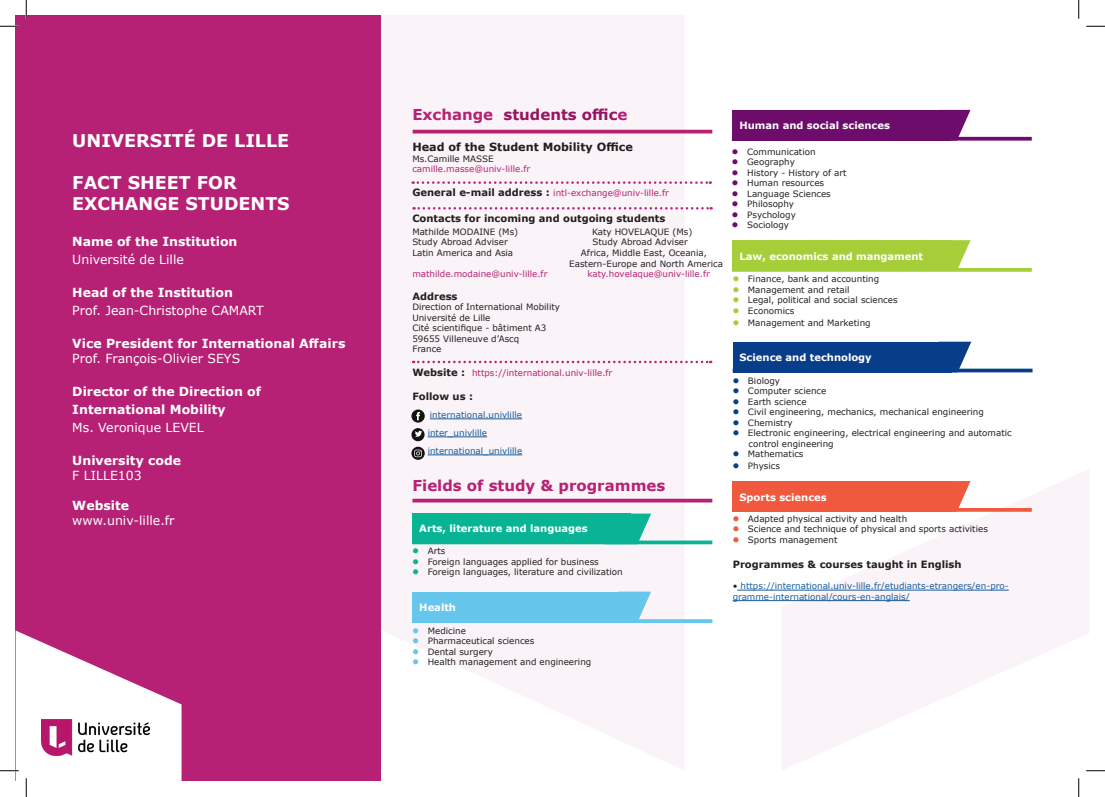
<style>
.page{position:relative;width:1105px;height:797px;background:#fff}
.page>*{position:absolute;margin:0;border:0;box-sizing:border-box;transform-origin:0 0}
.t1{font:700 17.5px "Verdana";color:#fff}
.t2{font:700 15px "Verdana";color:#b62175}
.t3{font:700 15px "Verdana";color:#971461}
.t4{font:700 12.5px "Verdana";color:#fff}
.t5{font:12.5px "Verdana";color:#fff}
.t6{font:700 11.25px "Verdana";color:#231f20}
.t7{font:700 10px "Verdana";color:#fff}
.t8{font:700 10px "Verdana";color:#231f20}
.t9{font:8.75px/10.5px "Verdana";color:#231f20}
.t10{font:8.75px "Verdana";color:#b62175}
.t11{font:8.75px/10.5px "Verdana";color:#175d9e}
.s1{color:#b62175}
.s2{font-weight:700;font-size:10px;color:#231f20}
.s3{color:#09b495}
.s4{color:#66c6eb}
.s5{color:#6e0c6b}
.s6{color:#a6ce39}
.s7{color:#083e89}
.s8{color:#f0593e}
.s9{color:#231f20}
</style>
<div class="page">
<svg style="left:381px;top:16px;width:304px;height:754px;fill:#faf3f7"></svg>
<svg style="left:782px;top:470px;width:307px;height:300px;fill:#faf3f7"></svg>
<div style="left:733px;top:342px;width:218px;height:30px;background:#083e89"></div>
<hr style="left:733px;top:368px;width:299px;height:4px;background:#083e89">
<svg style="left:951px;top:342px;width:20px;height:27px"></svg>
<div style="left:732px;top:481px;width:219px;height:31px;background:#f0593e"></div>
<hr style="left:732px;top:508px;width:300px;height:4px;background:#f0593e">
<svg style="left:951px;top:481px;width:19px;height:31px"></svg>
<div style="left:732px;top:240px;width:219px;height:31px;background:#a6ce39"></div>
<svg style="left:732px;top:268px;width:300px;height:4px"></svg>
<svg style="left:924px;top:240px;width:46px;height:31px"></svg>
<div style="left:412px;top:513px;width:219px;height:31px;background:#09b495"></div>
<hr style="left:412px;top:540px;width:300px;height:4px;background:#09b495">
<svg style="left:631px;top:513px;width:20px;height:28px"></svg>
<div style="left:412px;top:591px;width:219px;height:31px;background:#66c6eb"></div>
<hr style="left:413px;top:619px;width:299px;height:4px;background:#66c6eb">
<svg style="left:605px;top:591px;width:46px;height:29px"></svg>
<div style="left:16px;top:16px;width:365px;height:765px;background:#b62175"></div>
<hr style="left:430px;top:418px;width:92px;height:1px;background:#175d9e">
<hr style="left:428px;top:436px;width:59px;height:1px;background:#175d9e">
<hr style="left:428px;top:454px;width:94px;height:1px;background:#175d9e">
<hr style="left:413px;top:130px;width:299px;height:3px;background:#b62175">
<svg style="left:414px;top:207px;width:298px;height:2px"></svg>
<svg style="left:412px;top:498px;width:300px;height:4px"></svg>
<svg style="left:417px;top:688px;width:4px;height:9px"></svg>
<svg style="left:413px;top:181px;width:298px;height:3px"></svg>
<svg style="left:413px;top:361px;width:298px;height:2px"></svg>
<svg style="left:411px;top:409px;width:14px;height:13px"></svg>
<svg style="left:416px;top:412px;width:4px;height:8px"></svg>
<svg style="left:411px;top:428px;width:13px;height:13px"></svg>
<svg style="left:415px;top:431px;width:7px;height:6px"></svg>
<svg style="left:411px;top:447px;width:14px;height:13px"></svg>
<svg style="left:414px;top:449px;width:8px;height:8px"></svg>
<div style="left:732px;top:110px;width:219px;height:31px;background:#6e0c6b"></div>
<hr style="left:732px;top:137px;width:300px;height:4px;background:#6e0c6b">
<svg style="left:951px;top:110px;width:19px;height:31px"></svg>
<hr style="left:737px;top:590px;width:272px;height:1px;background:#175d9e">
<hr style="left:733px;top:600px;width:177px;height:1px;background:#175d9e">
<svg style="left:0;top:25px;width:19px;height:2px"></svg>
<svg style="left:1086px;top:25px;width:19px;height:2px"></svg>
<svg style="left:1086px;top:770px;width:19px;height:1px"></svg>
<svg style="left:25px;top:0;width:2px;height:19px"></svg>
<svg style="left:0;top:630px;width:182px;height:167px"></svg>
<svg style="left:1078px;top:0;width:1px;height:19px"></svg>
<svg style="left:1078px;top:778px;width:1px;height:19px"></svg>
<p class="t1" style="left:72px;top:128px;width:218px">UNIVERSITÉ DE LILLE</p>
<p class="t1" style="left:72px;top:170px;width:166px">FACT SHEET FOR</p>
<p class="t1" style="left:72px;top:191px;width:219px">EXCHANGE STUDENTS</p>
<p class="t4" style="left:72px;top:232px;width:167px">Name of the Institution</p>
<p class="t5" style="left:72px;top:251px;width:113px">Université de Lille</p>
<p class="t4" style="left:72px;top:283px;width:162px">Head of the Institution</p>
<p class="t5" style="left:72px;top:302px;width:193px">Prof. Jean-Christophe CAMART</p>
<p class="t4" style="left:72px;top:334px;width:275px">Vice President for International Affairs</p>
<p class="t5" style="left:72px;top:350px;width:169px">Prof. François-Olivier SEYS</p>
<p class="t4" style="left:72px;top:382px;width:190px">Director of the Direction of</p>
<p class="t4" style="left:72px;top:400px;width:155px">International Mobility</p>
<p class="t5" style="left:72px;top:419px;width:133px">Ms. Veronique LEVEL</p>
<p class="t4" style="left:72px;top:451px;width:110px">University code</p>
<p class="t5" style="left:72px;top:467px;width:71px">F LILLE103</p>
<p class="t4" style="left:72px;top:496px;width:58px">Website</p>
<p class="t5" style="left:72px;top:512px;width:104px">www.univ-lille.fr</p>
<p class="t3" style="left:412px;top:104px;width:217px"><span class="s1">Exchange</span> students offic<span class="s1">e</span></p>
<p class="t6" style="left:412px;top:139px;width:222px">Head of the Student Mobility Office</p>
<p class="t9" style="left:412px;top:153px;width:83px">Ms.Camille MASSE</p>
<p class="t10" style="left:412px;top:163px;width:120px">camille.masse@univ-lille.fr</p>
<p class="t10" style="left:412px;top:187px;width:258px"><span class="s2">General e-mail address :</span> intl-exchange@univ-lille.fr</p>
<p class="t8" style="left:412px;top:211px;width:254px">Contacts for incoming and outgoing students</p>
<p class="t9" style="left:412px;top:226px;width:107px">Mathilde MODAINE (Ms)</p>
<p class="t9" style="left:592px;top:226px;width:102px">Katy HOVELAQUE (Ms)</p>
<p class="t9" style="left:412px;top:237px;width:97px">Study Abroad Adviser</p>
<p class="t9" style="left:592px;top:237px;width:97px">Study Abroad Adviser</p>
<p class="t9" style="left:412px;top:247px;width:102px">Latin America and Asia</p>
<p class="t9" style="left:581px;top:247px;width:128px">Africa, Middle East, Oceania,</p>
<p class="t9" style="left:569px;top:258px;width:155px">Eastern-Europe and North America</p>
<p class="t10" style="left:412px;top:268px;width:137px">mathilde.modaine@univ-lille.fr</p>
<p class="t10" style="left:587px;top:268px;width:124px">katy.hovelaque@univ-lille.fr</p>
<p class="t8" style="left:412px;top:289px;width:47px">Address</p>
<p class="t9" style="left:412px;top:301px;width:149px">Direction of International Mobility</p>
<p class="t9" style="left:412px;top:312px;width:80px">Université de Lille</p>
<p class="t9" style="left:412px;top:322px;width:136px">Cité scientifique - bâtiment A3</p>
<p class="t9" style="left:412px;top:333px;width:108px">59655 Villeneuve d’Ascq</p>
<p class="t9" style="left:412px;top:343px;width:31px">France</p>
<p class="t10" style="left:412px;top:367px;width:202px"><span class="s2">Website :</span> https://international.univ-lille.fr</p>
<p class="t8" style="left:412px;top:389px;width:62px">Follow us :</p>
<p class="t11" style="left:430px;top:409px;width:94px">international.univlille</p>
<p class="t11" style="left:428px;top:427px;width:61px">inter_univlille</p>
<p class="t11" style="left:428px;top:445px;width:96px">international_univlille</p>
<p class="t2" style="left:412px;top:474px;width:254px">Fields of study &amp; programmes</p>
<p class="t7" style="left:419px;top:521px;width:170px">Arts, literature and languages</p>
<p class="t9" style="left:412px;top:546px;width:35px"><span class="s3">●</span> Arts</p>
<p class="t9" style="left:412px;top:556px;width:188px"><span class="s3">●</span> Foreign languages applied for business</p>
<p class="t9" style="left:412px;top:567px;width:212px"><span class="s3">●</span> Foreign languages, literature and civilization</p>
<p class="t7" style="left:419px;top:600px;width:38px">Health</p>
<p class="t9" style="left:412px;top:625px;width:55px"><span class="s4">●</span> Medicine</p>
<p class="t9" style="left:412px;top:636px;width:123px"><span class="s4">●</span> Pharmaceutical sciences</p>
<p class="t9" style="left:412px;top:646px;width:82px"><span class="s4">●</span> Dental surgery</p>
<p class="t9" style="left:412px;top:657px;width:180px"><span class="s4">●</span> Health management and engineering</p>
<p class="t7" style="left:739px;top:118px;width:152px">Human and social sciences</p>
<p class="t9" style="left:732px;top:146px;width:85px"><span class="s5">●</span> Communication</p>
<p class="t9" style="left:732px;top:157px;width:64px"><span class="s5">●</span> Geography</p>
<p class="t9" style="left:732px;top:167px;width:116px"><span class="s5">●</span> History - History of art</p>
<p class="t9" style="left:732px;top:178px;width:94px"><span class="s5">●</span> Human resources</p>
<p class="t9" style="left:732px;top:188px;width:100px"><span class="s5">●</span> Language Sciences</p>
<p class="t9" style="left:732px;top:199px;width:64px"><span class="s5">●</span> Philosophy</p>
<p class="t9" style="left:732px;top:209px;width:65px"><span class="s5">●</span> Psychology</p>
<p class="t9" style="left:732px;top:220px;width:59px"><span class="s5">●</span> Sociology</p>
<p class="t7" style="left:739px;top:249px;width:185px">Law, economics and mangament</p>
<p class="t9" style="left:733px;top:274px;width:148px"><span class="s6">●</span> Finance, bank and accounting</p>
<p class="t9" style="left:733px;top:284px;width:118px"><span class="s6">●</span> Management and retail</p>
<p class="t9" style="left:733px;top:295px;width:166px"><span class="s6">●</span> Legal, political and social sciences</p>
<p class="t9" style="left:733px;top:305px;width:63px"><span class="s6">●</span> Economics</p>
<p class="t9" style="left:733px;top:317px;width:139px"><span class="s6">●</span> Management and Marketing</p>
<p class="t7" style="left:739px;top:350px;width:134px">Science and technology</p>
<p class="t9" style="left:733px;top:375px;width:49px"><span class="s7">●</span> Biology</p>
<p class="t9" style="left:733px;top:385px;width:95px"><span class="s7">●</span> Computer science</p>
<p class="t9" style="left:733px;top:396px;width:75px"><span class="s7">●</span> Earth science</p>
<p class="t9" style="left:733px;top:406px;width:253px"><span class="s7">●</span> Civil engineering, mechanics, mechanical engineering</p>
<p class="t9" style="left:733px;top:417px;width:61px"><span class="s7">●</span> Chemistry</p>
<p class="t9" style="left:749px;top:427px;width:265px;text-indent:-16px"><span class="s7">●</span> Electronic engineering, electrical engineering and automatic control engineering</p>
<p class="t9" style="left:733px;top:448px;width:72px"><span class="s7">●</span> Mathematics</p>
<p class="t9" style="left:733px;top:460px;width:49px"><span class="s7">●</span> Physics</p>
<p class="t7" style="left:739px;top:490px;width:89px">Sports sciences</p>
<p class="t9" style="left:733px;top:513px;width:176px"><span class="s8">●</span> Adapted physical activity and health</p>
<p class="t9" style="left:733px;top:523px;width:257px"><span class="s8">●</span> Science and technique of physical and sports activities</p>
<p class="t9" style="left:733px;top:534px;width:106px"><span class="s8">●</span> Sports management</p>
<p class="t8" style="left:733px;top:557px;width:231px">Programmes &amp; courses taught in English</p>
<p class="t11" style="left:733px;top:581px;width:278px"><span class="s9">•</span> https://international.univ-lille.fr/etudiants-etrangers/en-pro&shy;gramme-international/cours-en-anglais/</p>
</div>
